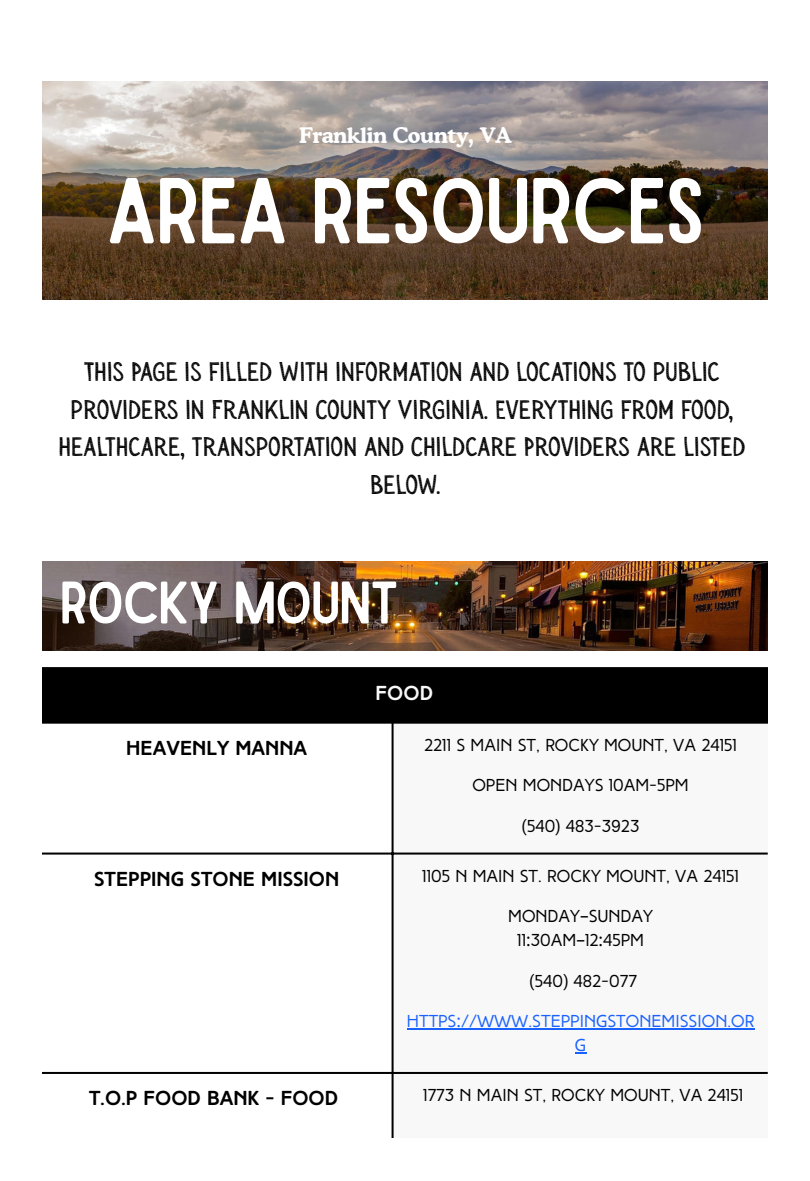
<style>
.page{position:relative;width:810px;height:1181px;background:#fff}
.page>*{position:absolute;margin:0;border:0;box-sizing:border-box;transform-origin:0 0}
.t1{font:89.1px "Sailors";letter-spacing:-.03em;color:#fff}
.t2{font:57.3px "Sailors";letter-spacing:-.03em;color:#fff}
.t3{font:26.85px/37.7px "Sensa Wild Dot Fill";color:#000;text-align:center}
.t4{font:700 21.3px "Cooper BT";letter-spacing:-.02em;color:#fff}
.t5{font:700 20.25px "High Tide";color:#000}
.t6{font:700 20.25px "High Tide";color:#f8f8f8}
.t7{font:17.25px/24.2px "High Tide Sans";color:#000;text-align:center}
.t8{font:17.25px/24.3px "High Tide Sans";color:#1a62ff;text-align:center}
.s1{font-family:"Noto Sans Gurmukhi"}
.s2{font-family:"Noto Sans"}
</style>
<div class="page">
<img style="left:42px;top:81px;width:726px;height:218px">
<img style="left:42px;top:561px;width:726px;height:90px">
<svg style="left:42px;top:669px;width:725px;height:468px"></svg>
<svg style="left:394px;top:723px;width:374px;height:414px"></svg>
<hr style="left:407px;top:1028px;width:347px;height:1px;background:#1a62ff">
<hr style="left:392px;top:723px;width:2px;height:414px;background:#000">
<hr style="left:767px;top:669px;width:1px;height:52px;background:#000">
<hr style="left:42px;top:667px;width:726px;height:2px;background:#000">
<hr style="left:42px;top:721px;width:726px;height:2px;background:#000">
<hr style="left:42px;top:852px;width:726px;height:2px;background:#000">
<hr style="left:42px;top:1071px;width:726px;height:2px;background:#000">
<hr style="left:42px;top:1180px;width:726px;height:1px;background:#000">
<p class="t4" style="left:299px;top:122px;width:214px">Franklin County, VA</p>
<p class="t1" style="left:105px;top:178px;width:601px">AREA RESOURCES</p>
<p class="t3" style="left:58px;top:353px;width:689px">THIS PAGE IS FILLED WITH INFORMATION AND LOCATIONS TO PUBLIC PROVIDERS IN FRANKLIN COUNTY VIRGINIA. EVERYTHING FROM FOOD, HEALTHCARE, TRANSPORTATION AND CHILDCARE PROVIDERS ARE LISTED BELOW.</p>
<p class="t2" style="left:60px;top:581px;width:341px">ROCKY MOUNT</p>
<p class="t6" style="left:376px;top:685px;width:59px">FOOD</p>
<p class="t5" style="left:126px;top:739px;width:182px">HEAVENLY MANNA</p>
<p class="t7" style="left:424px;top:734px;width:315px">2211 S MAIN ST, ROCKY MOUNT, VA 24151</p>
<p class="t7" style="left:473px;top:775px;width:218px">OPEN MONDAYS 10AM-5PM</p>
<p class="t7" style="left:522px;top:815px;width:119px">(540) 483-3923</p>
<p class="t5" style="left:94px;top:870px;width:247px">STEPPING STONE MISSION</p>
<p class="t7" style="left:422px;top:865px;width:318px">1105 N MAIN ST. ROCKY MOUNT, VA 24151</p>
<p class="t7" style="left:508px;top:905px;width:146px">MONDAY<span class="s1">–</span>SUNDAY<br>11<span class="s2">:</span>30AM<span class="s1">–</span>12<span class="s2">:</span>45PM</p>
<p class="t7" style="left:530px;top:970px;width:109px">(540) 482-077</p>
<p class="t8" style="left:407px;top:1010px;width:349px">HTTPS<span class="s2">:</span>//WWW.STEPPINGSTONEMISSION.OR<br>G</p>
<p class="t5" style="left:89px;top:1090px;width:251px">T.O.P FOOD BANK - FOOD</p>
<p class="t7" style="left:423px;top:1084px;width:322px">1773 N MAIN ST, ROCKY MOUNT, VA 24151</p>
</div>
